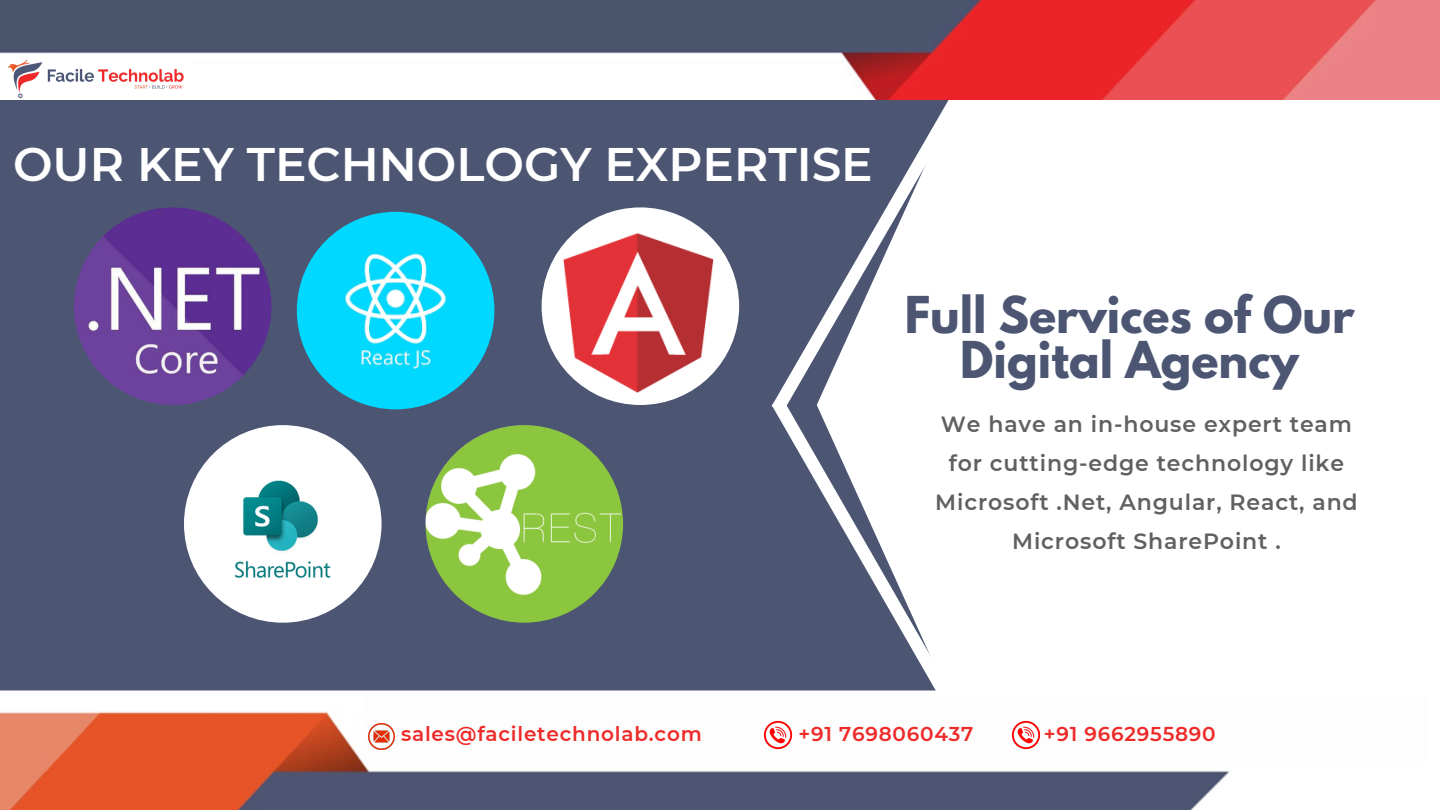
<style>
.page{position:relative;width:1440px;height:810px;background:#4c5673}
.page>*{position:absolute;margin:0;border:0;box-sizing:border-box;transform-origin:0 0}
.t1{font:600 47px "Montserrat";color:#fff}
.t2{font:700 45px/45px "League Spartan";color:#4c5673;text-align:center}
.t3{font:600 22px/39px "Montserrat";letter-spacing:.04em;color:#606060;text-align:center}
.t4{font:600 20px "Montserrat";letter-spacing:.04em;color:#ee2a29}
</style>
<div class="page">
<div style="left:1042px;top:100px;width:398px;height:589px;background:#fff"></div>
<svg style="left:784px;top:427px;width:258px;height:262px"></svg>
<svg style="left:771px;top:100px;width:272px;height:327px"></svg>
<img style="left:0;top:0;width:1440px;height:100px">
<img style="left:0;top:58px;width:190px;height:42px">
<img style="left:0;top:689px;width:1440px;height:121px">
<div style="left:364px;top:696px;width:1062px;height:65px;background:#fdfdfd"></div>
<img style="left:368px;top:723px;width:27px;height:26px">
<img style="left:763px;top:720px;width:30px;height:30px">
<img style="left:1011px;top:720px;width:30px;height:30px">
<img style="left:74px;top:207px;width:198px;height:198px;border-radius:50%">
<img style="left:426px;top:425px;width:197px;height:198px;border-radius:50%">
<img style="left:297px;top:212px;width:197px;height:197px;border-radius:50%">
<img style="left:542px;top:207px;width:197px;height:198px;border-radius:50%">
<img style="left:184px;top:425px;width:198px;height:198px;border-radius:50%">
<p class="t1" style="left:13px;top:135px;width:861px">OUR KEY TECHNOLOGY EXPERTISE</p>
<p class="t2" style="left:905px;top:298px;width:451px">Full Services of Our<br>Digital Agency</p>
<p class="t3" style="left:935px;top:405px;width:424px">We have an in-house expert team for cutting-edge technology like<br>Microsoft .Net, Angular, React, and<br>Microsoft SharePoint .</p>
<p class="t4" style="left:401px;top:722px;width:302px">sales@faciletechnolab.com</p>
<p class="t4" style="left:799px;top:722px;width:176px">+91 7698060437</p>
<p class="t4" style="left:1044px;top:722px;width:174px">+91 9662955890</p>
</div>
